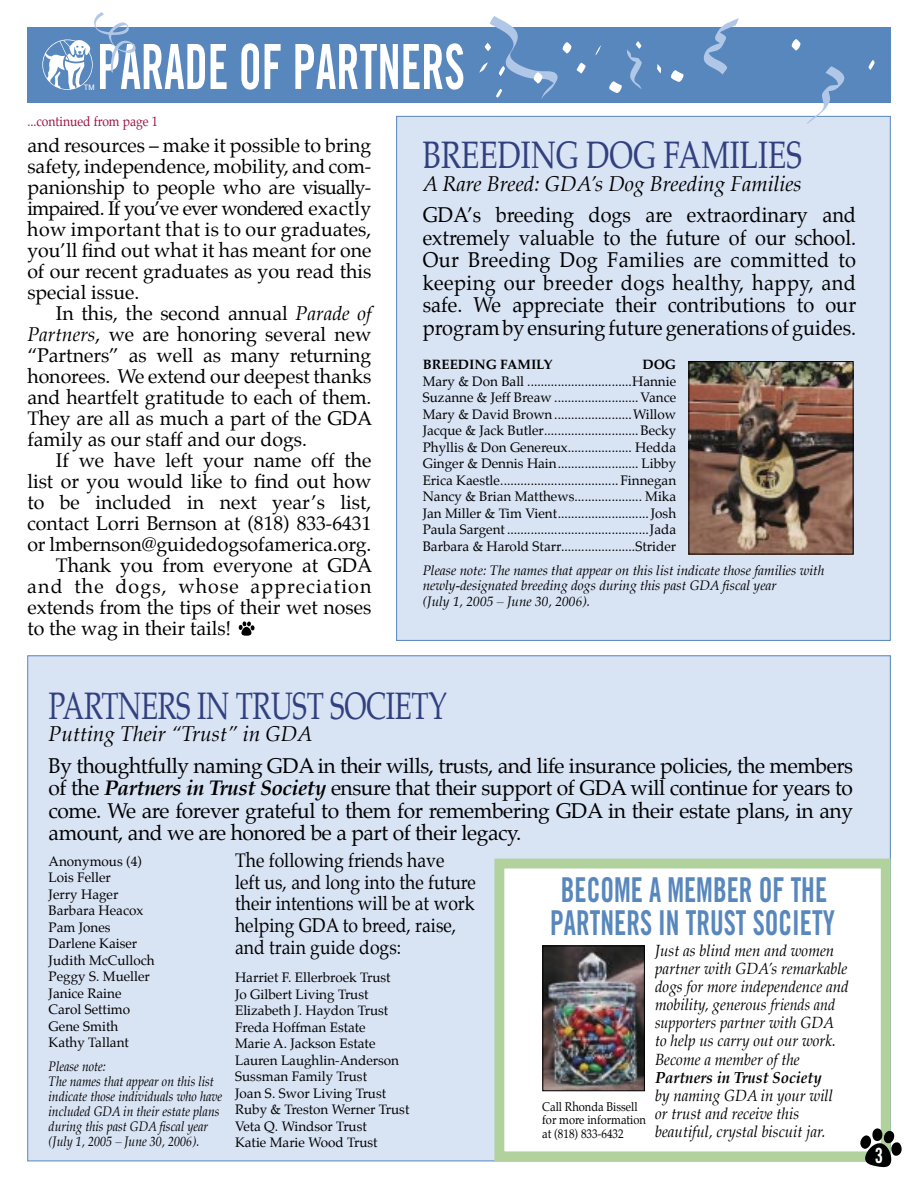
<style>
.page{position:relative;width:918px;height:1188px;background:#fff}
.page>*{position:absolute;margin:0;border:0;box-sizing:border-box;transform-origin:0 0}
.t1{font:37.5px "Palatino";letter-spacing:-.015em;color:#32407f;scale:.75 1}
.t2{font:37.5px "Palatino";letter-spacing:-.015em;color:#32407f;scale:.8 1}
.t3{font:34.2px/32.8px "Trade Gothic Bold Cond Twenty";color:#5887bd;text-align:center;scale:.8 1}
.t4{font:21px/22.5px "Palatino";letter-spacing:-.02em;color:#000;text-align:justify;scale:.95 1}
.t5{font:italic 21px "Palatino";color:#000}
.t6{font:21px "Trade Gothic Bold Cond Twenty";color:#fff;scale:.9 1}
.t7{font:19.5px/21px "Palatino";color:#000;text-align:justify}
.t8{font:19.5px/21.8px "Palatino";color:#000;scale:.9 1}
.t9{font:19.5px "Palatino";letter-spacing:.06em;color:#000}
.t10{font:italic 15.9px/18.1px "Palatino";color:#000;scale:.95 1}
.t11{font:italic 700 15.9px "Palatino";color:#000;scale:.95 1}
.t12{font:13.5px/16.5px "Palatino";color:#000}
.t13{font:italic 13.5px/15px "Palatino";color:#000;scale:.9 1}
.t14{font:italic 13.5px/15px "Palatino";color:#000}
.t15{font:13.5px "Palatino";color:#9c1143;scale:.9 1}
.t16{font:700 13.5px "Palatino";color:#000}
.t17{font:12.3px/13.6px "Palatino";color:#000;scale:.9 1}
.t18{font:7.5px "Helvetica";color:#fff}
.s1{font-style:italic}
.s2{font-weight:700;font-style:italic}
</style>
<div class="page">
<div style="left:28px;top:656px;width:862px;height:505px;background:#d8e3f4"></div>
<div style="left:397px;top:116px;width:493px;height:524px;background:#d8e3f4"></div>
<svg style="left:239px;top:621px;width:16px;height:15px"></svg>
<div style="left:499px;top:864px;width:387px;height:292px;background:#fff"></div>
<div style="left:494px;top:859px;width:397px;height:302px;border:10px solid #b1d29d"></div>
<img style="left:544px;top:948px;width:99px;height:141px">
<div style="left:542px;top:946px;width:103px;height:145px;border:1px solid #000"></div>
<div style="left:27px;top:27px;width:864px;height:75px;background:#5887bd"></div>
<svg style="left:211px;top:44px;width:16px;height:45px"></svg>
<svg style="left:241px;top:43px;width:18px;height:47px"></svg>
<svg style="left:265px;top:44px;width:16px;height:45px"></svg>
<svg style="left:295px;top:43px;width:168px;height:47px"></svg>
<svg style="left:43px;top:12px;width:162px;height:77px"></svg>
<svg style="left:671px;top:70px;width:13px;height:12px"></svg>
<svg style="left:703px;top:18px;width:36px;height:57px"></svg>
<svg style="left:805px;top:66px;width:43px;height:58px"></svg>
<svg style="left:595px;top:45px;width:6px;height:11px"></svg>
<svg style="left:657px;top:64px;width:4px;height:9px"></svg>
<svg style="left:609px;top:41px;width:33px;height:52px"></svg>
<svg style="left:479px;top:16px;width:107px;height:83px"></svg>
<svg style="left:868px;top:60px;width:7px;height:10px"></svg>
<svg style="left:791px;top:39px;width:10px;height:12px"></svg>
<img style="left:691px;top:363px;width:161px;height:189px">
<div style="left:689px;top:361px;width:165px;height:193px;border:1px solid #000"></div>
<svg style="left:857px;top:1126px;width:45px;height:42px"></svg>
<p class="t18" style="left:84px;top:83px;width:12px">TM</p>
<p class="t15" style="left:27px;top:112px;width:146px">...continued from page 1</p>
<p class="t7" style="left:27px;top:137px;width:346px">and resources – make it possible to bring safety, independence, mobility, and com&shy;panionship to people who are visually&shy;impaired. If you’ve ever wondered exactly how important that is to our graduates, you’ll find out what it has meant for one of our recent graduates as you read this special issue.</p>
<p class="t7" style="left:27px;top:305px;width:347px;text-indent:28px">In this, the second annual <span class="s1">Parade of Partners</span>, we are honoring several new “Partners” as well as many returning honorees. We extend our deepest thanks and heartfelt gratitude to each of them.<br>They are all as much a part of the GDA family as our staff and our dogs.</p>
<h3 class="t7" style="left:56px;top:452px;width:317px">If we have left your name off the</h3>
<h3 class="t7" style="left:27px;top:473px;width:346px">list or you would like to find out how</h3>
<h3 class="t7" style="left:27px;top:494px;width:346px">to be included in next year’s list,</h3>
<h3 class="t7" style="left:27px;top:515px;width:346px">contact Lorri Bernson at (818) 833-6431</h3>
<h3 class="t7" style="left:27px;top:536px;width:346px">or lmbernson@guidedogsofamerica.org.</h3>
<h3 class="t7" style="left:56px;top:557px;width:318px">Thank you from everyone at GDA</h3>
<h3 class="t9" style="left:27px;top:574px;width:346px">and the dogs, whose appreciation</h3>
<h3 class="t7" style="left:27px;top:599px;width:346px">extends from the tips of their wet noses</h3>
<h3 class="t7" style="left:27px;top:620px;width:205px">to the wag in their tails!</h3>
<h1 class="t2" style="left:423px;top:131px;width:476px">BREEDING DOG FAMILIES</h1>
<h3 class="t5" style="left:423px;top:171px;width:381px">A Rare Breed: GDA’s Dog Breeding Families</h3>
<p class="t4" style="left:423px;top:206px;width:458px">GDA’s breeding dogs are extraordinary and extremely valuable to the future of our school.<br>Our Breeding Dog Families are committed to keeping our breeder dogs healthy, happy, and safe. We appreciate their contributions to our program by ensuring future generations of guides.</p>
<p class="t16" style="left:423px;top:356px;width:131px">BREEDING FAMILY</p>
<p class="t16" style="left:642px;top:356px;width:35px">DOG</p>
<p class="t12" style="left:423px;top:374px;width:255px;text-align:justify">Mary &amp; Don Ball ...............................Hannie Suzanne &amp; Jeff Breaw .........................Vance Mary &amp; David Brown .......................Willow Jacque &amp; Jack Butler ............................Becky Phyllis &amp; Don Genereux ................... Hedda Ginger &amp; Dennis Hain ........................ Libby Erica Kaestle ................................... Finnegan Nancy &amp; Brian Matthews .................... Mika Jan Miller &amp; Tim Vient ...........................Josh Paula Sargent ..........................................Jada Barbara &amp; Harold Starr ......................Strider</p>
<p class="t14" style="left:423px;top:564px;width:403px">Please note: The names that appear on this list indicate those families with newly-designated breeding dogs during this past GDA fiscal year</p>
<p class="t14" style="left:423px;top:596px;width:169px">(July 1, 2005 – June 30, 2006).</p>
<h1 class="t1" style="left:49px;top:681px;width:533px">PARTNERS IN TRUST SOCIETY</h1>
<h3 class="t5" style="left:49px;top:721px;width:265px">Putting Their “Trust” in GDA</h3>
<p class="t4" style="left:49px;top:756px;width:848px">By thoughtfully naming GDA in their wills, trusts, and life insurance policies, the members of the <span class="s2">Partners in Trust Society</span> ensure that their support of GDA will continue for years to come. We are forever grateful to them for remembering GDA in their estate plans, in any amount, and we are honored be a part of their legacy.</p>
<p class="t12" style="left:49px;top:854px;width:108px">Anonymous (4)<br>Lois Feller<br>Jerry Hager<br>Barbara Heacox<br>Pam Jones<br>Darlene Kaiser<br>Judith McCulloch<br>Peggy S. Mueller<br>Janice Raine<br>Carol Settimo<br>Gene Smith<br>Kathy Tallant</p>
<h3 class="t8" style="left:235px;top:851px;width:269px">The following friends have<br>left us, and long into the future their intentions will be at work helping GDA to breed, raise, and train guide dogs:</h3>
<h2 class="t3" style="left:550px;top:873px;width:357px">BECOME A MEMBER OF THE<br>PARTNERS IN TRUST SOCIETY</h2>
<p class="t10" style="left:655px;top:943px;width:205px">Just as blind men and women partner with GDA’s remarkable dogs for more independence and mobility, generous friends and supporters partner with GDA to help us carry out our work.<br>Become a member of the</p>
<p class="t11" style="left:655px;top:1068px;width:177px">Partners in Trust Society</p>
<p class="t10" style="left:655px;top:1088px;width:189px">by naming GDA in your will or trust and receive this beautiful, crystal biscuit jar.</p>
<p class="t12" style="left:235px;top:971px;width:176px">Harriet F. Ellerbroek Trust<br>Jo Gilbert Living Trust<br>Elizabeth J. Haydon Trust<br>Freda Hoffman Estate<br>Marie A. Jackson Estate<br>Lauren Laughlin-Anderson<br>Sussman Family Trust<br>Joan S. Swor Living Trust<br>Ruby &amp; Treston Werner Trust<br>Veta Q. Windsor Trust<br>Katie Marie Wood Trust</p>
<p class="t13" style="left:49px;top:1060px;width:194px">Please note:<br>The names that appear on this list indicate those individuals who have included GDA in their estate plans during this past GDA fiscal year (July 1, 2005 – June 30, 2006).</p>
<p class="t17" style="left:542px;top:1101px;width:117px">Call Rhonda Bissell for more information at (818) 833-6432</p>
<h3 class="t6" style="left:875px;top:1143px;width:11px">3</h3>
</div>
